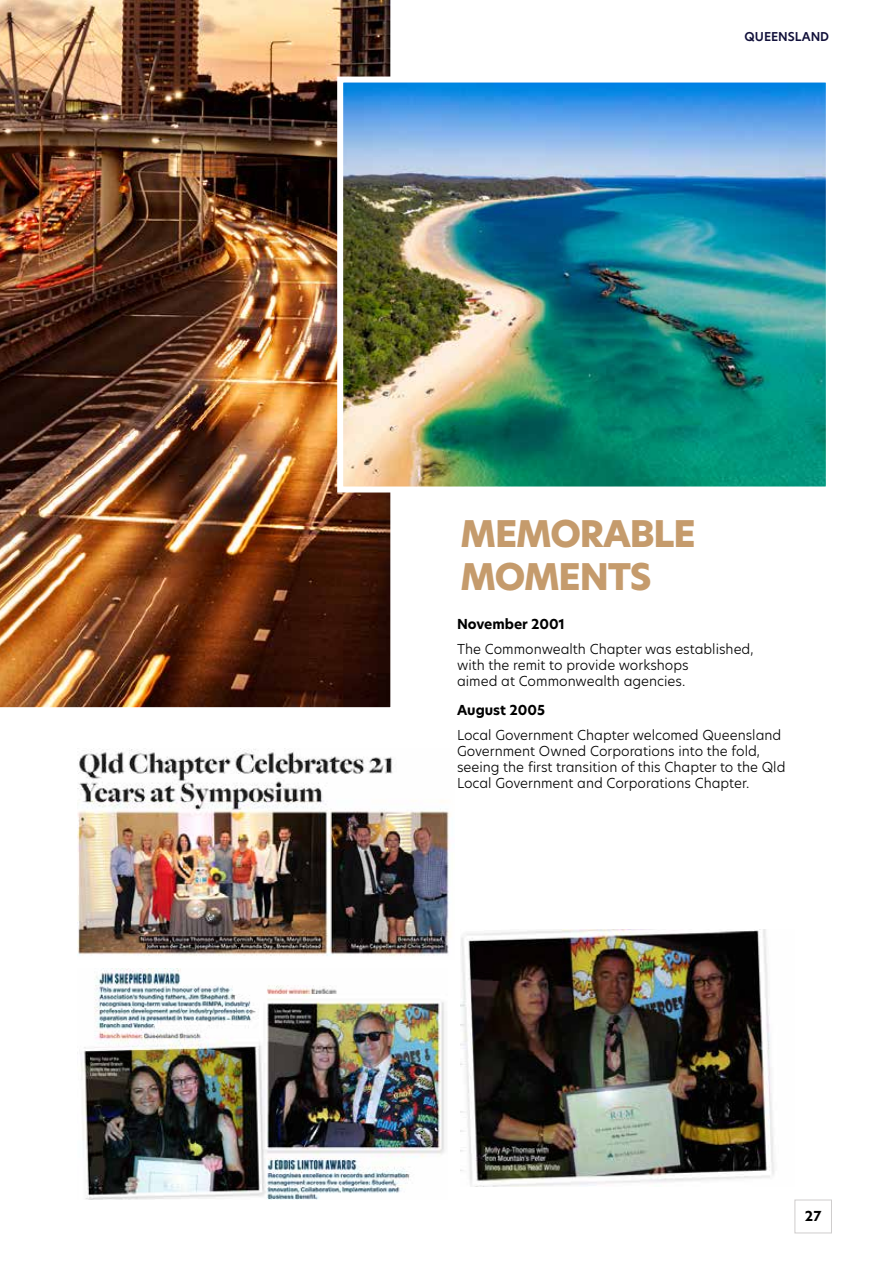
<style>
.page{position:relative;width:893px;height:1263px;background:#fff}
.page>*{position:absolute;margin:0;border:0;box-sizing:border-box;transform-origin:0 0}
.t1{font:800 36px/43.2px "New Hero";letter-spacing:-.03em;color:#c59b6c}
.t2{font:300 13.5px/16.2px "New Hero";color:#000}
.t3{font:700 13.5px "New Hero";color:#000}
.t4{font:600 12px "New Hero";color:#12113b}
</style>
<div class="page">
<div style="left:794px;top:1199px;width:38px;height:34px;background:#fff;border:1px solid #cfcdcd"></div>
<img style="left:0;top:0;width:391px;height:708px">
<img style="left:77px;top:748px;width:374px;height:208px">
<img style="left:460px;top:929px;width:315px;height:257px">
<img style="left:81px;top:968px;width:364px;height:231px">
<img style="left:344px;top:84px;width:481px;height:401px">
<div style="left:337px;top:77px;width:495px;height:415px;border:6px solid #fff"></div>
<p class="t4" style="left:745px;top:29px;width:86px">QUEENSLAND</p>
<h1 class="t1" style="left:460px;top:513px;width:237px">MEMORABLE<br>MOMENTS</h1>
<p class="t3" style="left:457px;top:615px;width:109px">November 2001</p>
<p class="t2" style="left:457px;top:640px;width:298px">The Commonwealth Chapter was established, with the remit to provide workshops<br>aimed at Commonwealth agencies.</p>
<p class="t3" style="left:457px;top:701px;width:90px">August 2005</p>
<p class="t2" style="left:457px;top:726px;width:330px">Local Government Chapter welcomed Queensland Government Owned Corporations into the fold, seeing the first transition of this Chapter to the Qld Local Government and Corporations Chapter.</p>
<p class="t3" style="left:805px;top:1207px;width:18px">27</p>
</div>
